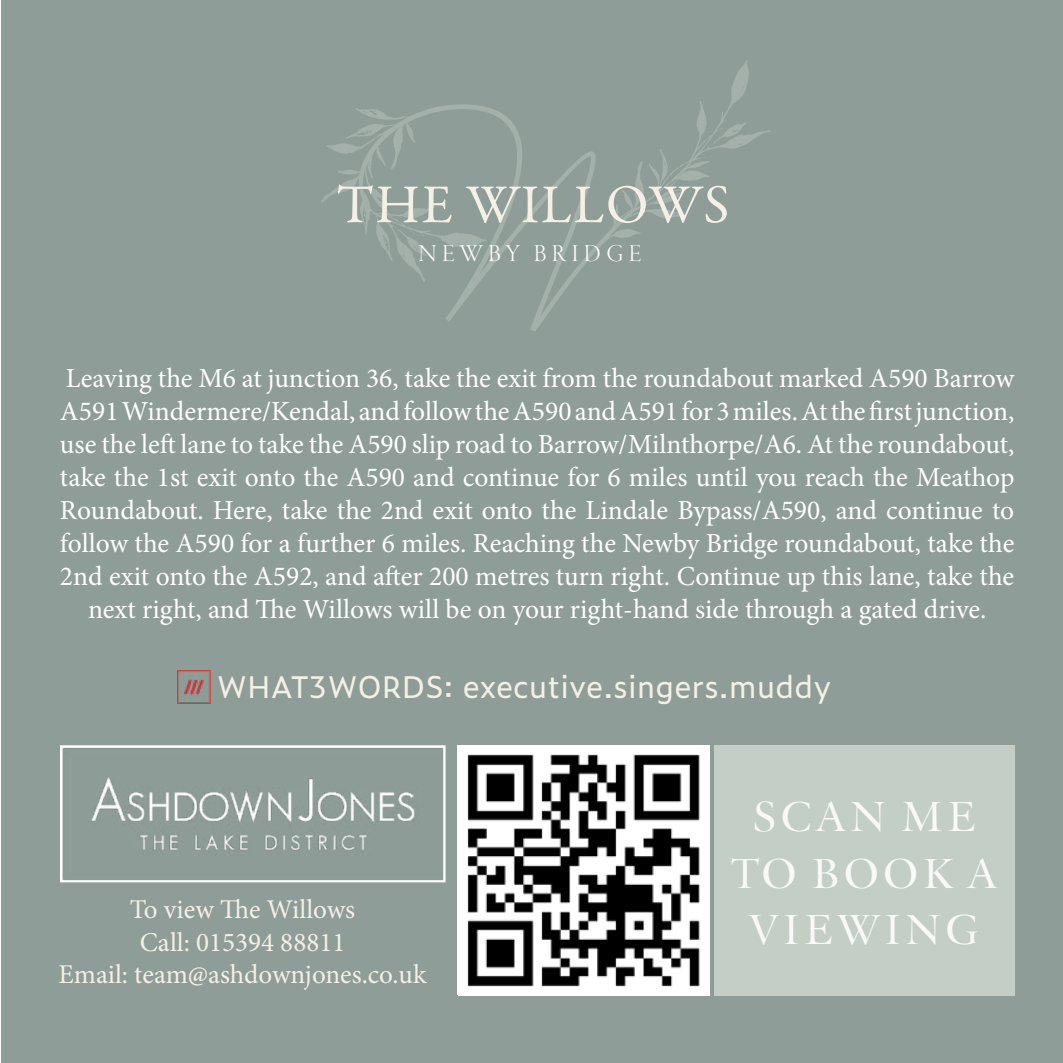
<style>
.page{position:relative;width:1063px;height:1063px;background:#fff}
.page>*{position:absolute;margin:0;border:0;box-sizing:border-box;transform-origin:0 0}
.t1{font:55px "Garamond Premr Pro";letter-spacing:.025em;color:#f5f0e5}
.t2{font:43px/56.5px "Verdigris MVB Pro Big";letter-spacing:.095em;color:#f9f9f8;text-align:center}
.t3{font:30px "Zeitung Micro Pro";color:#f5f0e5}
.t4{font:27.5px/33px "Minion Pro";color:#fff;text-align:center}
.t5{font:27px/32.5px "Minion Pro";color:#f5f0e5;text-align:center}
.t6{font:25px "Garamond Premr Pro Lt Disp";letter-spacing:.2em;color:#fff}
</style>
<div class="page">
<div style="left:1px;top:0;width:1061px;height:1063px;background:#8f9d98"></div>
<div style="left:714px;top:745px;width:300px;height:250px;background:#c3cec6"></div>
<img style="left:458px;top:745px;width:251px;height:250px">
<img style="left:63px;top:748px;width:380px;height:102px">
<div style="left:60px;top:745px;width:386px;height:137px;border:2px solid #fff"></div>
<img style="left:178px;top:670px;width:33px;height:33px">
<svg style="left:321px;top:108px;width:37px;height:94px"></svg>
<svg style="left:633px;top:60px;width:137px;height:175px"></svg>
<svg style="left:358px;top:104px;width:275px;height:227px"></svg>
<h1 class="t1" style="left:337px;top:172px;width:394px">THE WILLOWS</h1>
<p class="t6" style="left:419px;top:240px;width:224px">NEWBY BRIDGE</p>
<p class="t4" style="left:60px;top:362px;width:956px">Leaving the M6 at junction 36, take the exit from the roundabout marked A590 Barrow A591 Windermere/Kendal, and follow the A590 and A591 for 3 miles. At the first junction, use the left lane to take the A590 slip road to Barrow/Milnthorpe/A6. At the roundabout, take the 1st exit onto the A590 and continue for 6 miles until you reach the Meathop Roundabout. Here, take the 2nd exit onto the Lindale Bypass/A590, and continue to follow the A590 for a further 6 miles. Reaching the Newby Bridge roundabout, take the 2nd exit onto the A592, and after 200 metres turn right. Continue up this lane, take the next right, and The Willows will be on your right-hand side through a gated drive.</p>
<p class="t3" style="left:216px;top:664px;width:616px">WHAT3WORDS: executive.singers.muddy</p>
<p class="t5" style="left:59px;top:894px;width:369px">To view The Willows<br>Call: 015394 88811<br>Email: team@ashdownjones.co.uk</p>
<h2 class="t2" style="left:731px;top:789px;width:267px">SCAN ME<br>TO BOOK A<br>VIEWING</h2>
</div>
